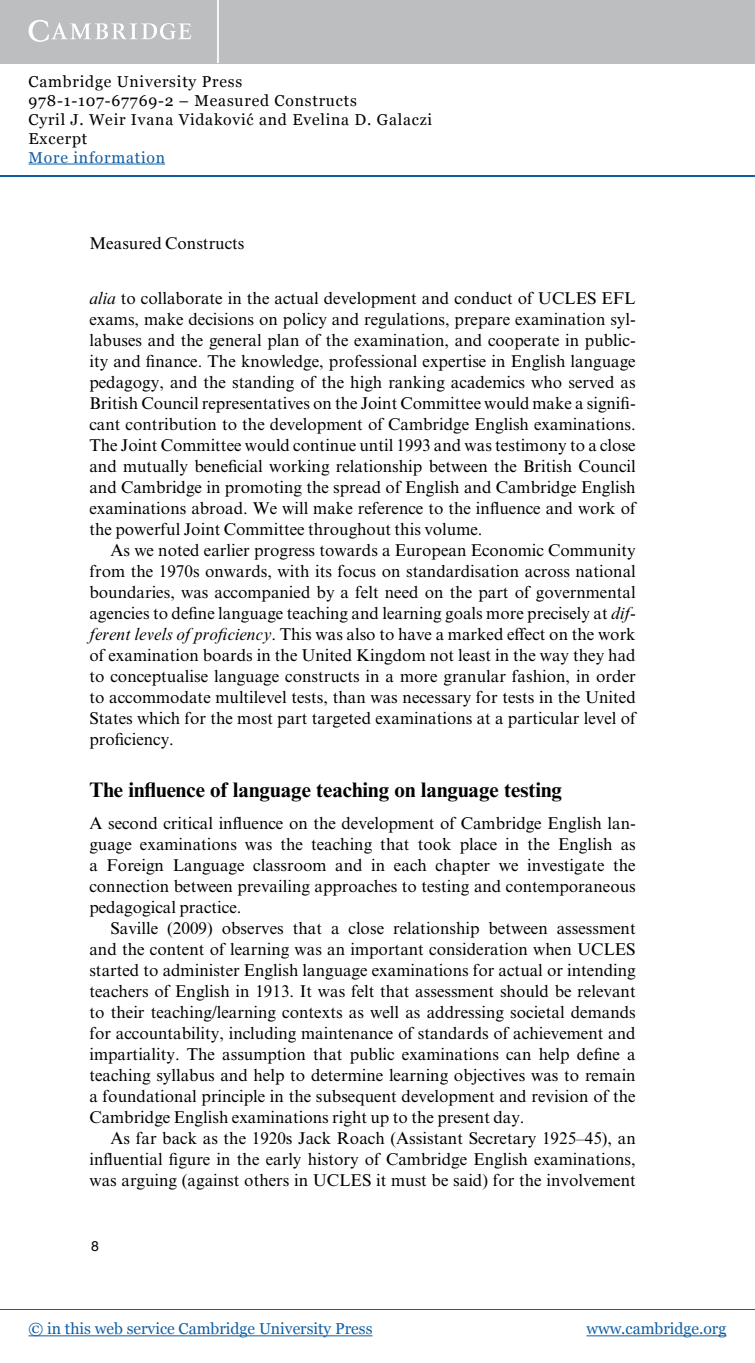
<style>
.page{position:relative;width:755px;height:1363px;background:#fff}
.page>*{position:absolute;margin:0;border:0;box-sizing:border-box;transform-origin:0 0}
.t1{font:700 21px "Times NRMT Pro";color:#000}
.t2{font:17.15px/21px "Times NRMT Pro";color:#000;text-align:justify}
.t3{font:15.75px/18.7px "Georgia";letter-spacing:.05em;color:#000}
.t4{font:15.75px "Georgia";color:#105ea3}
.t5{font:15.75px "Georgia";letter-spacing:.05em;color:#105ea3}
.t6{font:14px "Helvetica Neue LT Std";color:#000}
.s1{font-style:italic}
</style>
<div class="page">
<div style="left:0;top:0;width:754px;height:63px;background:#bcbebf"></div>
<hr style="left:217px;top:0;width:2px;height:63px;background:#fff">
<svg style="left:29px;top:20px;width:162px;height:22px"></svg>
<hr style="left:29px;top:164px;width:136px;height:1px;background:#105ea3">
<hr style="left:0;top:175px;width:754px;height:2px;background:#105ea3">
<hr style="left:0;top:1308px;width:754px;height:1px;background:#105ea3">
<hr style="left:29px;top:1335px;width:343px;height:1px;background:#105ea3">
<hr style="left:586px;top:1335px;width:139px;height:1px;background:#105ea3">
<p class="t3" style="left:29px;top:73px;width:405px">Cambridge University Press<br>978-1-107-67769-2 – Measured Constructs<br>Cyril J. Weir Ivana Vidaković and Evelina D. Galaczi<br>Excerpt</p>
<p class="t5" style="left:29px;top:148px;width:138px">More information</p>
<p class="t2" style="left:89px;top:233px;width:156px">Measured Constructs</p>
<p class="t2" style="left:89px;top:288px;width:547px"><span class="s1">alia</span> to collaborate in the actual development and conduct of UCLES EFL exams, make decisions on policy and regulations, prepare examination syl&shy;labuses and the general plan of the examination, and cooperate in public&shy;ity and finance. The knowledge, professional expertise in English language pedagogy, and the standing of the high ranking academics who served as British Council representatives on the Joint Committee would make a signifi&shy;cant contribution to the development of Cambridge English examinations.<br>The Joint Committee would continue until 1993 and was testimony to a close and mutually beneficial working relationship between the British Council and Cambridge in promoting the spread of English and Cambridge English examinations abroad. We will make reference to the influence and work of the powerful Joint Committee throughout this volume.</p>
<p class="t2" style="left:89px;top:540px;width:547px;text-indent:21px">As we noted earlier progress towards a European Economic Community from the 1970s onwards, with its focus on standardisation across national boundaries, was accompanied by a felt need on the part of governmental agencies to define language teaching and learning goals more precisely at <span class="s1">dif&shy;ferent levels of proficiency</span>. This was also to have a marked effect on the work of examination boards in the United Kingdom not least in the way they had to conceptualise language constructs in a more granular fashion, in order to accommodate multilevel tests, than was necessary for tests in the United States which for the most part targeted examinations at a particular level of proficiency.</p>
<p class="t1" style="left:89px;top:777px;width:474px">The influence of language teaching on language testing</p>
<p class="t2" style="left:89px;top:813px;width:547px">A second critical influence on the development of Cambridge English lan&shy;guage examinations was the teaching that took place in the English as a Foreign Language classroom and in each chapter we investigate the connection between prevailing approaches to testing and contemporaneous pedagogical practice.</p>
<p class="t2" style="left:89px;top:918px;width:547px;text-indent:21px">Saville (2009) observes that a close relationship between assessment and the content of learning was an important consideration when UCLES started to administer English language examinations for actual or intending teachers of English in 1913. It was felt that assessment should be relevant to their teaching/learning contexts as well as addressing societal demands for accountability, including maintenance of standards of achievement and impartiality. The assumption that public examinations can help define a teaching syllabus and help to determine learning objectives was to remain a foundational principle in the subsequent development and revision of the Cambridge English examinations right up to the present day.</p>
<p class="t2" style="left:89px;top:1128px;width:547px;text-indent:21px">As far back as the 1920s Jack Roach (Assistant Secretary 1925–45), an influential figure in the early history of Cambridge English examinations, was arguing (against others in UCLES it must be said) for the involvement</p>
<p class="t6" style="left:91px;top:1237px;width:9px">8</p>
<p class="t4" style="left:29px;top:1319px;width:345px">© in this web service Cambridge University Press</p>
<p class="t4" style="left:586px;top:1319px;width:141px">www.cambridge.org</p>
</div>
